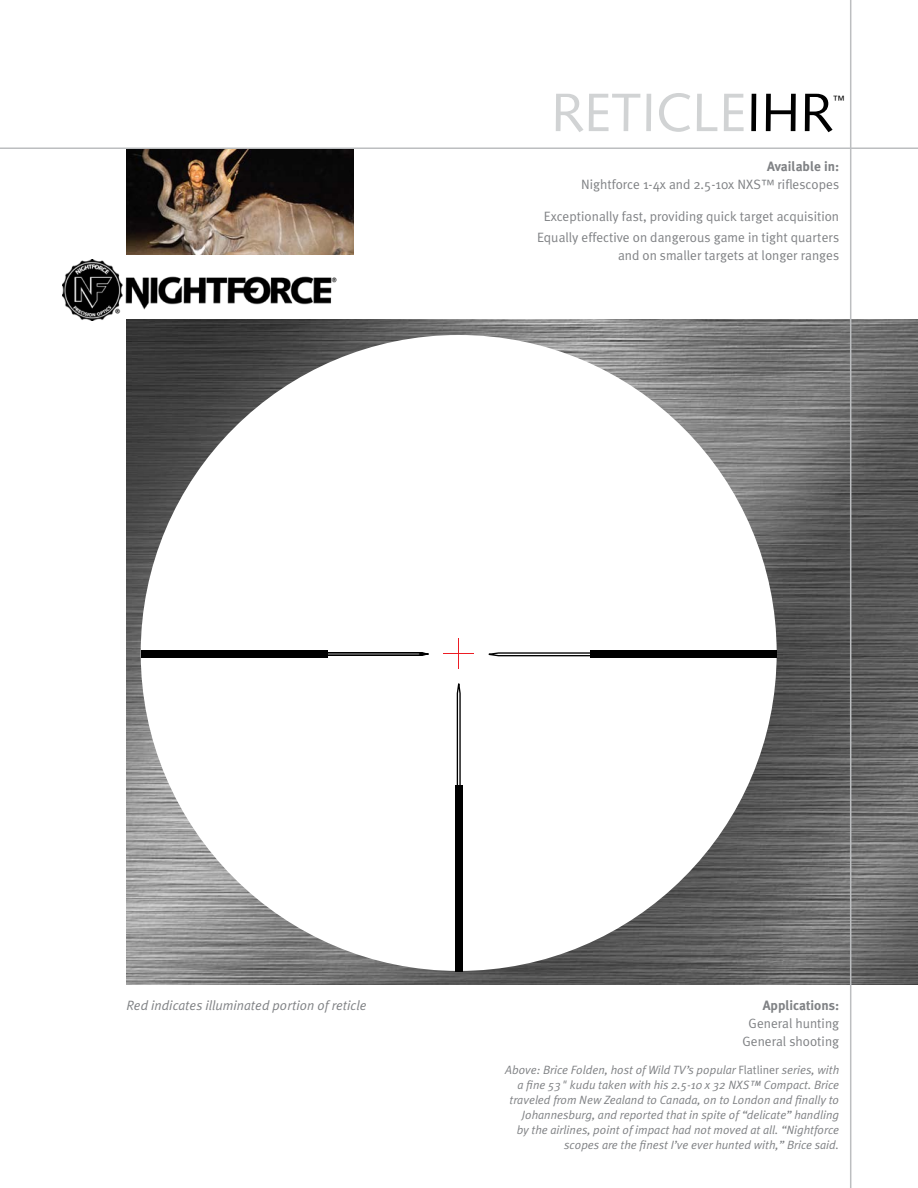
<style>
.page{position:relative;width:918px;height:1188px;background:#fff}
.page>*{position:absolute;margin:0;border:0;box-sizing:border-box;transform-origin:0 0}
.t1{font:54px "Syntax";color:#d1d3d4}
.t2{font:13.5px/21px "Meta Plus Normal";color:#808285;text-align:center}
.t3{font:italic 13.5px "Meta Plus Normal";color:#808285}
.t4{font:700 13.5px "Meta Plus";color:#808285}
.t5{font:italic 12px/15px "Meta Plus Normal";color:#808285;text-align:right}
.t6{font:12px "Syntax";color:#000}
.s1{color:#000}
.s2{font-style:normal}
</style>
<div class="page">
<img style="left:63px;top:260px;width:278px;height:60px">
<img style="left:126px;top:320px;width:792px;height:664px">
<div style="left:141px;top:335px;width:636px;height:636px;background:#fff;border-radius:50%"></div>
<hr style="left:850px;top:0;width:1px;height:1188px;background:#bcbec0">
<img style="left:126px;top:149px;width:228px;height:106px">
<hr style="left:0;top:147px;width:918px;height:2px;background:#bcbec0">
<hr style="left:458px;top:638px;width:1px;height:31px;background:#ed1d24">
<div style="left:141px;top:650px;width:187px;height:8px;background:#000"></div>
<div style="left:590px;top:651px;width:187px;height:7px;background:#000"></div>
<div style="left:455px;top:785px;width:8px;height:187px;background:#000"></div>
<svg style="left:328px;top:652px;width:262px;height:133px"></svg>
<h1 class="t1" style="left:551px;top:81px;width:284px">RETICLE<span class="s1">IHR</span></h1>
<p class="t6" style="left:833px;top:93px;width:13px">™</p>
<p class="t4" style="left:767px;top:159px;width:74px">Available in:</p>
<p class="t2" style="left:581px;top:174px;width:260px">Nightforce 1-4x and 2.5-10x NXS™ riflescopes</p>
<p class="t2" style="left:537px;top:206px;width:304px">Exceptionally fast, providing quick target acquisition<br>Equally effective on dangerous game in tight quarters</p>
<p class="t2" style="left:618px;top:245px;width:223px">and on smaller targets at longer ranges</p>
<p class="t3" style="left:126px;top:998px;width:242px">Red indicates illuminated portion of reticle</p>
<p class="t4" style="left:763px;top:997px;width:78px">Applications:</p>
<p class="t2" style="left:743px;top:1014px;width:98px;line-height:18px">General hunting<br>General shooting</p>
<p class="t5" style="left:505px;top:1062px;width:335px">Above: Brice Folden, host of Wild TV’s popular <span class="s2">Flatliner</span> series, with a fine 53" kudu taken with his 2.5-10 x 32 NXS™ Compact. Brice traveled from New Zealand to Canada, on to London and finally to Johannesburg, and reported that in spite of “delicate” handling<br>by the airlines, point of impact had not moved at all. “Nightforce scopes are the finest I’ve ever hunted with,” Brice said.</p>
</div>
